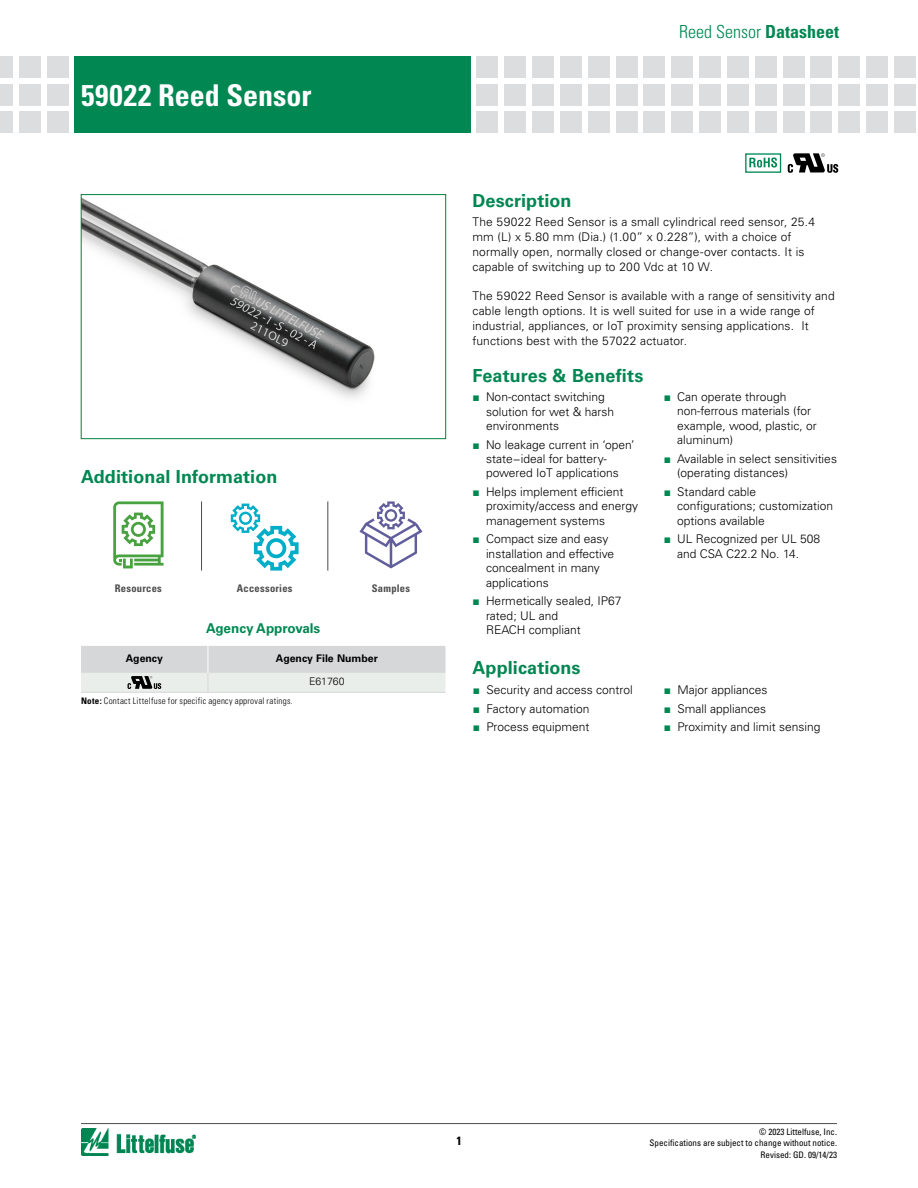
<style>
.page{position:relative;width:918px;height:1188px;background:#fff}
.page>*{position:absolute;margin:0;border:0;box-sizing:border-box;transform-origin:0 0}
.t1{font:700 condensed 30px "Univers LT Std";color:#fff}
.t2{font:700 18px "Univers LT Std";letter-spacing:.005em;color:#008752}
.t3{font:300 condensed 18px "Univers LT Std";color:#008752}
.t4{font:700 13.5px "Univers LT Std";color:#008752}
.t5{font:300 12px/14.4px "Univers LT Std";color:#000}
.t6{font:700 condensed 12px "Univers LT Std";color:#000}
.t7{font:700 condensed 10.5px "Univers LT Std";letter-spacing:.025em;color:#4d4d4f}
.t8{font:700 10.5px "Univers LT Std";color:#000}
.t9{font:300 10.5px "Univers LT Std";color:#000}
.t10{font:condensed 9px/10.8px "Univers LT Std";color:#000;text-align:right}
.t11{font:300 condensed 9px "Univers LT Std";letter-spacing:.03em;color:#000}
.s1{font-weight:700}
.s2{font-family:"Arial";font-weight:400;color:#008752}
</style>
<div class="page">
<hr style="left:81px;top:1123px;width:756px;height:1px;background:#4d4d4f">
<img style="left:81px;top:1129px;width:115px;height:26px">
<div style="left:75px;top:56px;width:396px;height:77px;background:#008752"></div>
<div style="left:47px;top:56px;width:21px;height:21px;background:#dcddde"></div>
<div style="left:47px;top:84px;width:21px;height:21px;background:#dcddde"></div>
<div style="left:47px;top:112px;width:21px;height:21px;background:#dcddde"></div>
<div style="left:19px;top:56px;width:21px;height:21px;background:#dcddde"></div>
<div style="left:19px;top:84px;width:21px;height:21px;background:#dcddde"></div>
<div style="left:19px;top:112px;width:21px;height:21px;background:#dcddde"></div>
<div style="left:0;top:56px;width:13px;height:21px;background:#dcddde"></div>
<div style="left:0;top:84px;width:13px;height:21px;background:#dcddde"></div>
<div style="left:0;top:112px;width:13px;height:21px;background:#dcddde"></div>
<div style="left:894px;top:56px;width:22px;height:21px;background:#dcddde"></div>
<div style="left:894px;top:84px;width:22px;height:21px;background:#dcddde"></div>
<div style="left:894px;top:112px;width:22px;height:21px;background:#dcddde"></div>
<div style="left:477px;top:56px;width:21px;height:21px;background:#dcddde"></div>
<div style="left:477px;top:84px;width:21px;height:21px;background:#dcddde"></div>
<div style="left:477px;top:112px;width:21px;height:21px;background:#dcddde"></div>
<div style="left:505px;top:56px;width:21px;height:21px;background:#dcddde"></div>
<div style="left:505px;top:84px;width:21px;height:21px;background:#dcddde"></div>
<div style="left:505px;top:112px;width:21px;height:21px;background:#dcddde"></div>
<div style="left:532px;top:56px;width:22px;height:21px;background:#dcddde"></div>
<div style="left:532px;top:84px;width:22px;height:21px;background:#dcddde"></div>
<div style="left:532px;top:112px;width:22px;height:21px;background:#dcddde"></div>
<div style="left:560px;top:56px;width:22px;height:21px;background:#dcddde"></div>
<div style="left:560px;top:84px;width:22px;height:21px;background:#dcddde"></div>
<div style="left:560px;top:112px;width:22px;height:21px;background:#dcddde"></div>
<div style="left:588px;top:56px;width:21px;height:21px;background:#dcddde"></div>
<div style="left:588px;top:84px;width:21px;height:21px;background:#dcddde"></div>
<div style="left:588px;top:112px;width:21px;height:21px;background:#dcddde"></div>
<div style="left:616px;top:56px;width:21px;height:21px;background:#dcddde"></div>
<div style="left:616px;top:84px;width:21px;height:21px;background:#dcddde"></div>
<div style="left:616px;top:112px;width:21px;height:21px;background:#dcddde"></div>
<div style="left:644px;top:56px;width:21px;height:21px;background:#dcddde"></div>
<div style="left:644px;top:84px;width:21px;height:21px;background:#dcddde"></div>
<div style="left:644px;top:112px;width:21px;height:21px;background:#dcddde"></div>
<div style="left:672px;top:56px;width:21px;height:21px;background:#dcddde"></div>
<div style="left:672px;top:84px;width:21px;height:21px;background:#dcddde"></div>
<div style="left:672px;top:112px;width:21px;height:21px;background:#dcddde"></div>
<div style="left:699px;top:56px;width:22px;height:21px;background:#dcddde"></div>
<div style="left:699px;top:84px;width:22px;height:21px;background:#dcddde"></div>
<div style="left:699px;top:112px;width:22px;height:21px;background:#dcddde"></div>
<div style="left:727px;top:56px;width:22px;height:21px;background:#dcddde"></div>
<div style="left:727px;top:84px;width:22px;height:21px;background:#dcddde"></div>
<div style="left:727px;top:112px;width:22px;height:21px;background:#dcddde"></div>
<div style="left:755px;top:56px;width:21px;height:21px;background:#dcddde"></div>
<div style="left:755px;top:84px;width:21px;height:21px;background:#dcddde"></div>
<div style="left:755px;top:112px;width:21px;height:21px;background:#dcddde"></div>
<div style="left:811px;top:56px;width:21px;height:21px;background:#dcddde"></div>
<div style="left:811px;top:84px;width:21px;height:21px;background:#dcddde"></div>
<div style="left:811px;top:112px;width:21px;height:21px;background:#dcddde"></div>
<div style="left:783px;top:56px;width:21px;height:21px;background:#dcddde"></div>
<div style="left:783px;top:84px;width:21px;height:21px;background:#dcddde"></div>
<div style="left:783px;top:112px;width:21px;height:21px;background:#dcddde"></div>
<div style="left:839px;top:56px;width:21px;height:21px;background:#dcddde"></div>
<div style="left:839px;top:84px;width:21px;height:21px;background:#dcddde"></div>
<div style="left:839px;top:112px;width:21px;height:21px;background:#dcddde"></div>
<div style="left:866px;top:56px;width:22px;height:21px;background:#dcddde"></div>
<div style="left:866px;top:84px;width:22px;height:21px;background:#dcddde"></div>
<div style="left:866px;top:112px;width:22px;height:21px;background:#dcddde"></div>
<hr style="left:201px;top:501px;width:1px;height:70px;background:#4d4d4f">
<hr style="left:327px;top:501px;width:1px;height:70px;background:#4d4d4f">
<svg style="left:113px;top:501px;width:51px;height:67px"></svg>
<svg style="left:231px;top:504px;width:68px;height:67px"></svg>
<svg style="left:359px;top:501px;width:63px;height:67px"></svg>
<img style="left:83px;top:198px;width:292px;height:200px">
<div style="left:81px;top:194px;width:365px;height:245px;border:1px solid #00823f"></div>
<hr style="left:81px;top:692px;width:127px;height:1px;background:#d5d7d8">
<hr style="left:208px;top:692px;width:237px;height:1px;background:#d5d7d8">
<svg style="left:81px;top:646px;width:365px;height:46px;background:#dadddc"></svg>
<svg style="left:749px;top:157px;width:28px;height:11px"></svg>
<div style="left:745px;top:153px;width:36px;height:20px;border:1px solid #008752"></div>
<svg style="left:788px;top:153px;width:50px;height:20px"></svg>
<h1 class="t1" style="left:81px;top:77px;width:232px">59022 Reed Sensor</h1>
<h2 class="t2" style="left:81px;top:466px;width:198px">Additional Information</h2>
<p class="t7" style="left:115px;top:582px;width:49px">Resources</p>
<p class="t7" style="left:237px;top:582px;width:57px">Accessories</p>
<p class="t7" style="left:372px;top:582px;width:40px">Samples</p>
<p class="t4" style="left:206px;top:620px;width:116px">Agency Approvals</p>
<p class="t8" style="left:126px;top:652px;width:39px">Agency</p>
<p class="t8" style="left:276px;top:652px;width:104px">Agency File Number</p>
<p class="t9" style="left:309px;top:675px;width:37px">E61760</p>
<p class="t11" style="left:81px;top:695px;width:213px"><span class="s1">Note:</span> Contact Littelfuse for specific agency approval ratings.</p>
<h2 class="t3" style="left:679px;top:21px;width:161px">Reed Sensor <span class="s1">Datasheet</span></h2>
<h2 class="t2" style="left:472px;top:191px;width:101px">Description</h2>
<p class="t5" style="left:472px;top:215px;width:344px;line-height:15px">The 59022 Reed Sensor is a small cylindrical reed sensor, 25.4 mm (L) x 5.80 mm (Dia.) (1.00” x 0.228”), with a choice of normally open, normally closed or change-over contacts. It is capable of switching up to 200 Vdc at 10 W.</p>
<p class="t5" style="left:472px;top:288px;width:364px;line-height:15px">The 59022 Reed Sensor is available with a range of sensitivity and cable length options. It is well suited for use in a wide range of industrial, appliances, or IoT proximity sensing applications. It functions best with the 57022 actuator.</p>
<h2 class="t2" style="left:472px;top:365px;width:172px">Features &amp; Benefits</h2>
<p class="t5" style="left:486px;top:390px;width:130px;text-indent:-14px"><span class="s2">■</span> Non-contact switching solution for wet &amp; harsh environments</p>
<p class="t5" style="left:486px;top:437px;width:150px;text-indent:-14px"><span class="s2">■</span> No leakage current in ‘open’ state−ideal for battery&shy;powered IoT applications</p>
<p class="t5" style="left:486px;top:485px;width:154px;text-indent:-14px"><span class="s2">■</span> Helps implement efficient proximity/access and energy management systems</p>
<p class="t5" style="left:486px;top:532px;width:130px;text-indent:-14px"><span class="s2">■</span> Compact size and easy installation and effective concealment in many applications</p>
<p class="t5" style="left:486px;top:594px;width:137px;text-indent:-14px"><span class="s2">■</span> Hermetically sealed, IP67 rated; UL and<br>REACH compliant</p>
<h2 class="t2" style="left:472px;top:657px;width:110px">Applications</h2>
<p class="t5" style="left:473px;top:683px;width:161px"><span class="s2">■</span> Security and access control</p>
<p class="t5" style="left:473px;top:701px;width:118px"><span class="s2">■</span> Factory automation</p>
<p class="t5" style="left:473px;top:720px;width:118px"><span class="s2">■</span> Process equipment</p>
<p class="t5" style="left:677px;top:390px;width:141px;text-indent:-14px"><span class="s2">■</span> Can operate through non-ferrous materials (for example, wood, plastic, or aluminum)</p>
<p class="t5" style="left:677px;top:451px;width:161px;text-indent:-14px"><span class="s2">■</span> Available in select sensitivities (operating distances)</p>
<p class="t5" style="left:677px;top:485px;width:158px;text-indent:-14px"><span class="s2">■</span> Standard cable configurations; customization options available</p>
<p class="t5" style="left:677px;top:532px;width:144px;text-indent:-14px"><span class="s2">■</span> UL Recognized per UL 508 and CSA C22.2 No. 14.</p>
<p class="t5" style="left:664px;top:683px;width:105px"><span class="s2">■</span> Major appliances</p>
<p class="t5" style="left:664px;top:701px;width:104px"><span class="s2">■</span> Small appliances</p>
<p class="t5" style="left:664px;top:720px;width:158px"><span class="s2">■</span> Proximity and limit sensing</p>
<p class="t6" style="left:456px;top:1133px;width:7px">1</p>
<p class="t10" style="left:650px;top:1126px;width:189px">© 2023 Littelfuse, Inc.<br>Specifications are subject to change without notice.</p>
<p class="t10" style="left:761px;top:1149px;width:78px">Revised: GD. 09/14/23</p>
</div>
